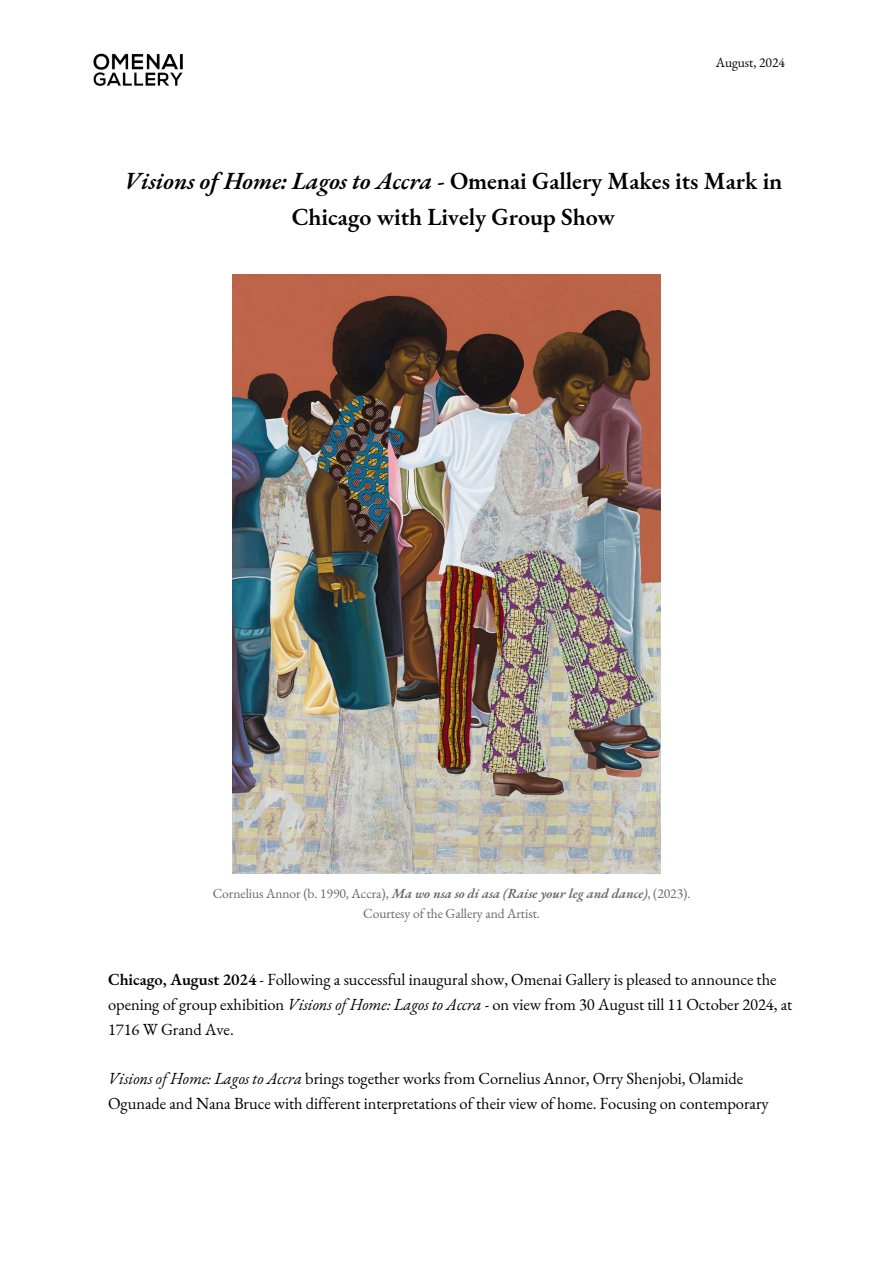
<style>
.page{position:relative;width:894px;height:1264px;background:#fff}
.page>*{position:absolute;margin:0;border:0;box-sizing:border-box;transform-origin:0 0}
.t1{font:600 24px/36px "EB Garamond";letter-spacing:-.005em;color:#000;text-align:center}
.t2{font:16.5px/24.8px "EB Garamond";letter-spacing:-.005em;color:#000}
.t3{font:13.5px "EB Garamond";letter-spacing:-.005em;color:#666}
.t4{font:13.5px "EB Garamond";letter-spacing:-.005em;color:#000}
.s1{font-style:italic}
.s2{font-weight:600;font-style:italic}
.s3{font-weight:600}
</style>
<div class="page">
<img style="left:233px;top:275px;width:427px;height:598px">
<img style="left:93px;top:53px;width:90px;height:33px">
<p class="t4" style="left:715px;top:53px;width:71px">August, 2024</p>
<h2 class="t1" style="left:124px;top:162px;width:659px"><span class="s1">Visions of Home: Lagos to Accra</span> - Omenai Gallery Makes its Mark in<br>Chicago with Lively Group Show</h2>
<h1 class="t3" style="left:213px;top:884px;width:479px">Cornelius Annor (b. 1990, Accra), <span class="s2">Ma wo nsa so di asa (Raise your leg and dance)</span>, (2023).</h1>
<p class="t3" style="left:363px;top:904px;width:178px">Courtesy of the Gallery and Artist.</p>
<p class="t2" style="left:108px;top:966px;width:685px"><span class="s3">Chicago, August 2024</span> - Following a successful inaugural show, Omenai Gallery is pleased to announce the opening of group exhibition <span class="s1">Visions of Home: Lagos to Accra</span> - on view from 30 August till 11 October 2024, at<br>1716 W Grand Ave.</p>
<h2 class="t2" style="left:108px;top:1066px;width:662px"><span class="s1">Visions of Home: Lagos to Accra</span> brings together works from Cornelius Annor, Orry Shenjobi, Olamide<br>Ogunade and Nana Bruce with different interpretations of their view of home. Focusing on contemporary</h2>
</div>
